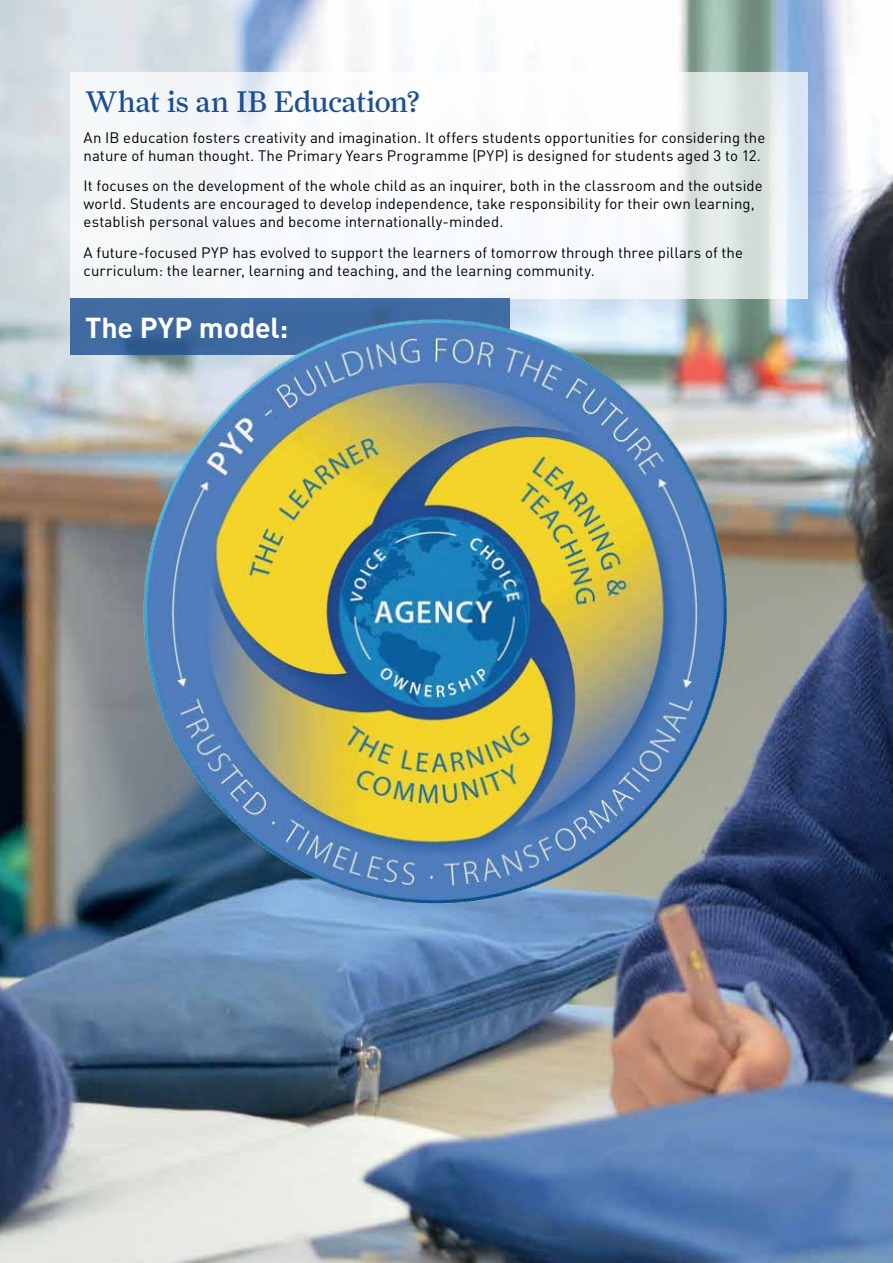
<style>
.page{position:relative;width:893px;height:1263px;background:#fff}
.page>*{position:absolute;margin:0;border:0;box-sizing:border-box;transform-origin:0 0}
.t1{font:30px "Farnham Display";letter-spacing:-.01em;color:#1d4f90}
.t2{font:700 28.5px "DINOT";color:#fff}
.t3{font:15px/18px "DINOT";letter-spacing:.005em;color:#000}
</style>
<div class="page">
<img style="left:0;top:0;width:893px;height:1263px">
<svg style="left:71px;top:72px;width:737px;height:227px;fill:#f6f8fb"></svg>
<div style="left:71px;top:299px;width:439px;height:56px;background:#416ba1"></div>
<img style="left:141px;top:316px;width:594px;height:590px">
<h1 class="t1" style="left:85px;top:85px;width:337px">What is an IB Education?</h1>
<p class="t3" style="left:84px;top:128px;width:683px">An IB education fosters creativity and imagination. It offers students opportunities for considering the nature of human thought. The Primary Years Programme (PYP) is designed for students aged 3 to 12.</p>
<p class="t3" style="left:84px;top:177px;width:681px">It focuses on the development of the whole child as an inquirer, both in the classroom and the outside world. Students are encouraged to develop independence, take responsibility for their own learning, establish personal values and become internationally-minded.</p>
<p class="t3" style="left:84px;top:243px;width:661px">A future-focused PYP has evolved to support the learners of tomorrow through three pillars of the curriculum: the learner, learning and teaching, and the learning community.</p>
<h2 class="t2" style="left:85px;top:309px;width:205px">The PYP model:</h2>
</div>
